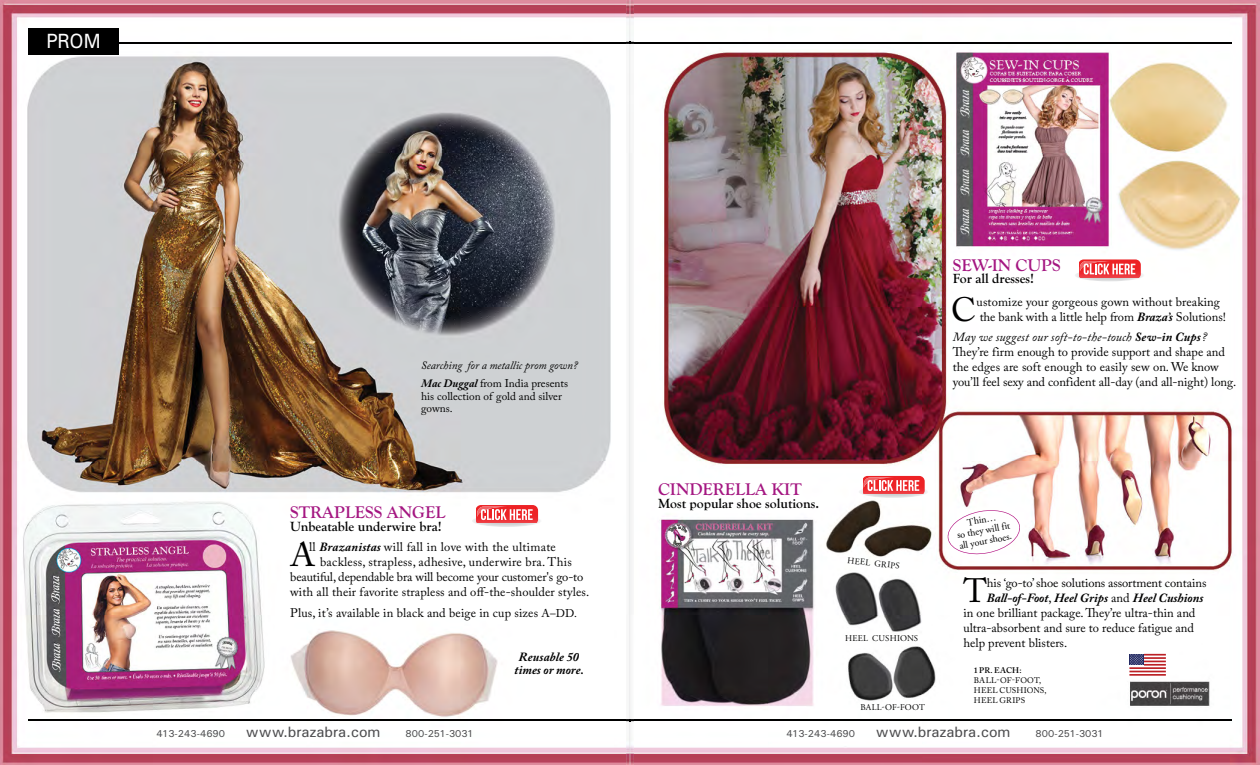
<style>
.page{position:relative;width:1260px;height:765px;background:#fff}
.page>*{position:absolute;margin:0;border:0;box-sizing:border-box;transform-origin:0 0}
.t1{font:33.62px "Adobe Caslon Pro";color:#000}
.t2{font:20.62px "Univers";color:#fff;scale:.91 1}
.t3{font:700 17.5px "Goudy Old Style T";color:#a41681}
.t4{font:15px "Univers";color:#4d4d4f}
.t5{font:700 13.75px "Goudy Old Style T";color:#000}
.t6{font:12.5px/15px "Adobe Caslon Pro";color:#000}
.t7{font:12.5px "Adobe Caslon Pro";letter-spacing:.02em;color:#000}
.t8{font:italic 700 12.5px/13.8px "Adobe Caslon Pro";color:#000;text-align:center}
.t9{font:italic 11.25px/18.1px "Adobe Caslon Pro";color:#000}
.t10{font:11.25px/12.5px "Adobe Caslon Pro";color:#000}
.t11{font:10px "Univers";color:#4d4d4f}
.t12{font:10px/10.6px "Adobe Garamond Pro";color:#000;text-align:center}
.t13{font:8.75px "Adobe Garamond Pro";letter-spacing:.02em;color:#000}
.t14{font:8.12px/10px "Adobe Caslon Pro";letter-spacing:.015em;color:#000}
.t15{font:600 8.12px "Adobe Caslon Pro";letter-spacing:.015em;color:#000}
.s1{font-weight:700}
.s2{font-style:normal}
.s3{font-weight:700;font-style:italic}
.s4{font-size:11.25px}
.s5{font-style:italic}
.s6{font-weight:400;font-style:normal}
</style>
<div class="page">
<img style="left:0;top:0;width:1260px;height:765px">
<img style="left:1075px;top:269px;width:69px;height:12px;border-radius:50%">
<svg style="left:1079px;top:259px;width:62px;height:18px"></svg>
<img style="left:859px;top:486px;width:69px;height:12px;border-radius:50%">
<svg style="left:863px;top:476px;width:62px;height:18px"></svg>
<img style="left:472px;top:515px;width:70px;height:12px;border-radius:50%">
<svg style="left:476px;top:505px;width:62px;height:18px"></svg>
<hr style="left:620px;top:719px;width:612px;height:2px;background:#000">
<hr style="left:28px;top:719px;width:614px;height:2px;background:#000">
<hr style="left:112px;top:42px;width:518px;height:2px;background:#000">
<div style="left:28px;top:28px;width:91px;height:27px;background:#000"></div>
<hr style="left:628px;top:42px;width:604px;height:2px;background:#000">
<svg style="left:1129px;top:654px;width:15px;height:12px"></svg>
<hr style="left:1129px;top:666px;width:37px;height:1px;background:#fff">
<hr style="left:1129px;top:669px;width:37px;height:2px;background:#fff">
<hr style="left:1129px;top:672px;width:37px;height:2px;background:#fff">
<hr style="left:1129px;top:674px;width:37px;height:2px;background:#bc2025">
<hr style="left:1129px;top:671px;width:37px;height:1px;background:#bc2025">
<hr style="left:1129px;top:667px;width:37px;height:2px;background:#bc2025">
<hr style="left:1144px;top:664px;width:22px;height:2px;background:#bc2025">
<svg style="left:1130px;top:654px;width:36px;height:11px"></svg>
<svg style="left:946px;top:508px;width:76px;height:48px"></svg>
<img style="left:626px;top:0;width:8px;height:765px">
<img style="left:630px;top:0;width:1px;height:765px">
<svg style="left:626px;top:719px;width:8px;height:2px"></svg>
<svg style="left:626px;top:42px;width:8px;height:2px"></svg>
<h2 class="t2" style="left:46px;top:33px;width:61px">PROM</h2>
<p class="t9" style="left:421px;top:356px;width:158px">Searching for a metallic prom gown?<br><span class="s1">Mac Duggal</span> <span class="s2">from India presents</span></p>
<p class="t10" style="left:421px;top:391px;width:142px">his collection of gold and silver gowns.</p>
<h3 class="t3" style="left:290px;top:506px;width:157px">STRAPLESS ANGEL</h3>
<p class="t5" style="left:290px;top:521px;width:153px">Unbeatable underwire bra!</p>
<h1 class="t1" style="left:290px;top:542px;width:26px">A</h1>
<p class="t7" style="left:309px;top:542px;width:248px">ll <span class="s3">Brazanistas</span> will fall in love with the ultimate</p>
<p class="t7" style="left:320px;top:557px;width:253px">backless, strapless, adhesive, underwire bra. This</p>
<p class="t6" style="left:290px;top:571px;width:295px">beautiful, dependable bra will become your customer's go-to</p>
<p class="t6" style="left:290px;top:586px;width:301px">with all their favorite strapless and off-the-shoulder styles.</p>
<p class="t6" style="left:290px;top:607px;width:288px">Plus, it’s available in black and beige in cup sizes <span class="s4">A–DD.</span></p>
<p class="t8" style="left:515px;top:651px;width:71px">Reusable 50 times or more.</p>
<h3 class="t3" style="left:953px;top:259px;width:109px">SEW-IN CUPS</h3>
<p class="t5" style="left:953px;top:274px;width:83px">For all dresses!</p>
<h1 class="t1" style="left:951px;top:296px;width:27px">C</h1>
<p class="t6" style="left:977px;top:295px;width:251px">ustomize your gorgeous gown without breaking the bank with a little help from <span class="s3">Braza’s</span> Solutions!</p>
<p class="t6" style="left:953px;top:331px;width:285px"><span class="s5">May we suggest our soft-to-the-touch</span> <span class="s3">Sew-in Cups</span><span class="s5">?<br></span>They’re firm enough to provide support and shape and the edges are soft enough to easily sew on. We know you’ll feel sexy and confident all-day (and all-night) long.</p>
<h3 class="t3" style="left:658px;top:483px;width:145px">CINDERELLA KIT</h3>
<p class="t5" style="left:658px;top:498px;width:163px">Most popular shoe solutions.</p>
<p class="t13" style="left:848px;top:555px;width:54px;rotate:6deg">HEEL GRIPS</p>
<p class="t13" style="left:845px;top:633px;width:75px">HEEL CUSHIONS</p>
<p class="t13" style="left:860px;top:702px;width:66px">BALL-OF-FOOT</p>
<p class="t12" style="left:954px;top:519px;width:55px;rotate:-11deg">Thin…<br>so they will fit all your shoes.</p>
<h1 class="t1" style="left:964px;top:577px;width:25px">T</h1>
<p class="t6" style="left:987px;top:576px;width:221px">his ‘go-to’ shoe solutions assortment contains</p>
<p class="t8" style="left:987px;top:592px;width:218px">Ball-of-Foot<span class="s6">,</span> Heel Grips <span class="s6">and</span> Heel Cushions</p>
<p class="t6" style="left:963px;top:606px;width:234px">in one brilliant package. They’re ultra-thin and</p>
<p class="t6" style="left:963px;top:621px;width:232px">ultra-absorbent and sure to reduce fatigue and</p>
<p class="t6" style="left:963px;top:636px;width:105px">help prevent blisters.</p>
<p class="t15" style="left:974px;top:665px;width:49px">1 PR. EACH:</p>
<p class="t14" style="left:974px;top:676px;width:74px">BALL-OF-FOOT,<br>HEEL CUSHIONS,<br>HEEL GRIPS</p>
<p class="t11" style="left:157px;top:730px;width:70px">413-243-4690</p>
<p class="t4" style="left:246px;top:726px;width:136px">www.brazabra.com</p>
<p class="t11" style="left:406px;top:730px;width:69px">800-251-3031</p>
<p class="t11" style="left:787px;top:730px;width:70px">413-243-4690</p>
<p class="t4" style="left:876px;top:726px;width:136px">www.brazabra.com</p>
<p class="t11" style="left:1036px;top:730px;width:69px">800-251-3031</p>
</div>
